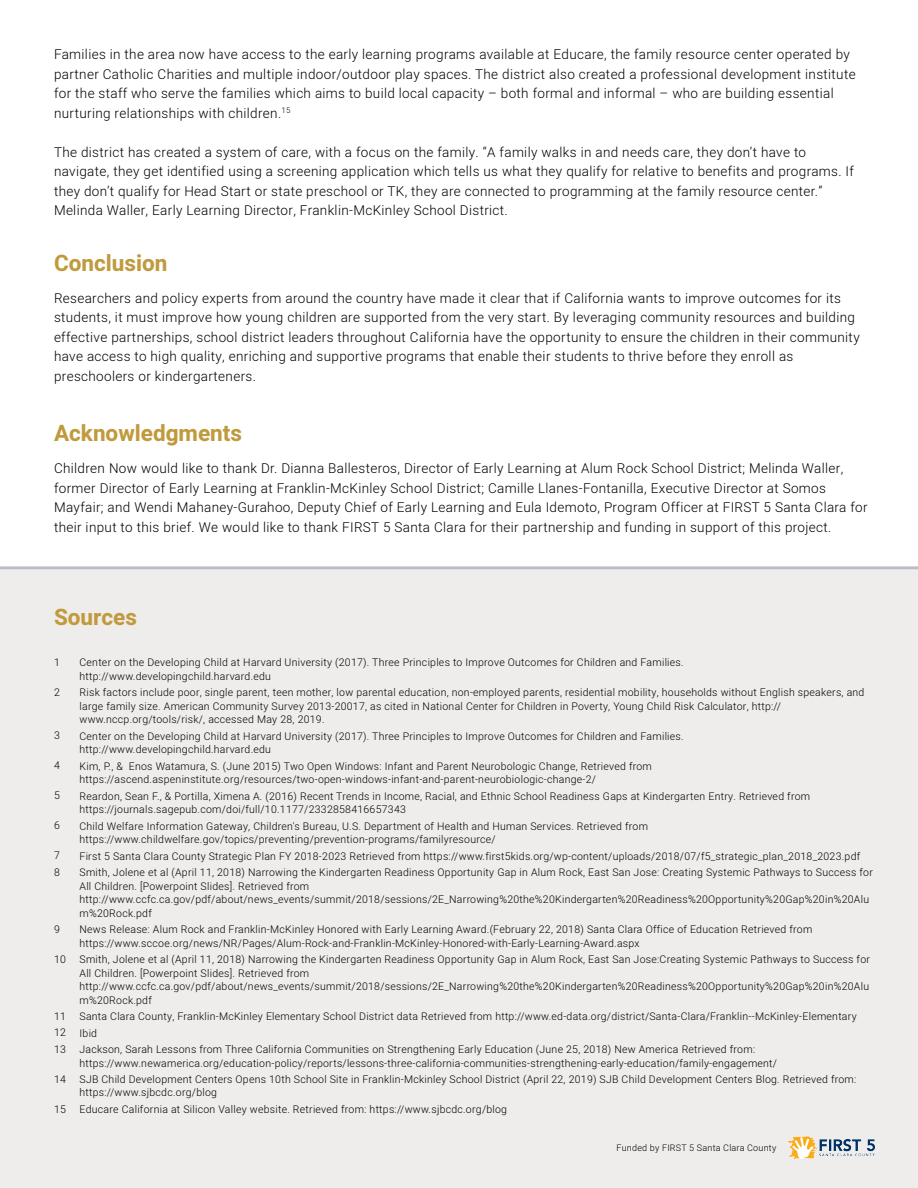
<style>
.page{position:relative;width:918px;height:1188px;background:#fff}
.page>*{position:absolute;margin:0;border:0;box-sizing:border-box;transform-origin:0 0}
.t1{font:700 22.5px "Heebo";color:#c09a3d}
.t2{font:300 13.5px/19.5px "Heebo";letter-spacing:.025em;color:#000}
.t3{font:300 10.5px/13.5px "Heebo";letter-spacing:.025em;color:#000}
.t4{font:300 9px "Heebo";letter-spacing:.025em;color:#000}
</style>
<div class="page">
<div style="left:0;top:568px;width:918px;height:620px;background:#efedeb"></div>
<hr style="left:0;top:566px;width:918px;height:3px;background:#232458">
<img style="left:789px;top:1137px;width:86px;height:22px">
<p class="t2" style="left:54px;top:44px;width:803px">Families in the area now have access to the early learning programs available at Educare, the family resource center operated by partner Catholic Charities and multiple indoor/outdoor play spaces. The district also created a professional development institute for the staff who serve the families which aims to build local capacity – both formal and informal – who are building essential nurturing relationships with children.<sup>15</sup></p>
<p class="t2" style="left:54px;top:142px;width:802px">The district has created a system of care, with a focus on the family. “A family walks in and needs care, they don’t have to navigate, they get identified using a screening application which tells us what they qualify for relative to benefits and programs. If they don’t qualify for Head Start or state preschool or TK, they are connected to programming at the family resource center.” Melinda Waller, Early Learning Director, Franklin-McKinley School District.</p>
<h1 class="t1" style="left:54px;top:247px;width:115px">Conclusion</h1>
<p class="t2" style="left:54px;top:288px;width:807px">Researchers and policy experts from around the country have made it clear that if California wants to improve outcomes for its students, it must improve how young children are supported from the very start. By leveraging community resources and building effective partnerships, school district leaders throughout California have the opportunity to ensure the children in their community have access to high quality, enriching and supportive programs that enable their students to thrive before they enroll as preschoolers or kindergarteners.</p>
<h1 class="t1" style="left:54px;top:418px;width:190px">Acknowledgments</h1>
<p class="t2" style="left:54px;top:458px;width:815px">Children Now would like to thank Dr. Dianna Ballesteros, Director of Early Learning at Alum Rock School District; Melinda Waller, former Director of Early Learning at Franklin-McKinley School District; Camille Llanes-Fontanilla, Executive Director at Somos Mayfair; and Wendi Mahaney-Gurahoo, Deputy Chief of Early Learning and Eula Idemoto, Program Officer at FIRST 5 Santa Clara for their input to this brief. We would like to thank FIRST 5 Santa Clara for their partnership and funding in support of this project.</p>
<h1 class="t1" style="left:54px;top:601px;width:84px">Sources</h1>
<p class="t3" style="left:54px;top:655px;width:7px">1</p>
<p class="t3" style="left:54px;top:685px;width:7px">2</p>
<p class="t3" style="left:54px;top:729px;width:7px">3</p>
<p class="t3" style="left:54px;top:759px;width:7px">4</p>
<p class="t3" style="left:54px;top:789px;width:7px">5</p>
<p class="t3" style="left:54px;top:819px;width:7px">6</p>
<p class="t3" style="left:54px;top:847px;width:7px;line-height:16.5px">7<br>8</p>
<p class="t3" style="left:54px;top:922px;width:7px">9</p>
<p class="t3" style="left:54px;top:952px;width:13px">10</p>
<p class="t3" style="left:54px;top:1008px;width:13px;line-height:16.5px;text-align:justify">11<br>12<br>13</p>
<p class="t3" style="left:54px;top:1072px;width:13px">14</p>
<p class="t3" style="left:54px;top:1102px;width:13px">15</p>
<p class="t3" style="left:80px;top:655px;width:606px">Center on the Developing Child at Harvard University (2017). Three Principles to Improve Outcomes for Children and Families. http://www.developingchild.harvard.edu</p>
<p class="t3" style="left:80px;top:685px;width:786px">Risk factors include poor, single parent, teen mother, low parental education, non-employed parents, residential mobility, households without English speakers, and large family size. American Community Survey 2013-20017, as cited in National Center for Children in Poverty, Young Child Risk Calculator, http:// www.nccp.org/tools/risk/, accessed May 28, 2019.</p>
<p class="t3" style="left:80px;top:729px;width:606px">Center on the Developing Child at Harvard University (2017). Three Principles to Improve Outcomes for Children and Families. http://www.developingchild.harvard.edu</p>
<p class="t3" style="left:80px;top:759px;width:574px">Kim, P., &amp; Enos Watamura, S. (June 2015) Two Open Windows: Infant and Parent Neurobologic Change, Retrieved from https://ascend.aspeninstitute.org/resources/two-open-windows-infant-and-parent-neurobiologic-change-2/</p>
<p class="t3" style="left:80px;top:789px;width:732px">Reardon, Sean F., &amp; Portilla, Ximena A. (2016) Recent Trends in Income, Racial, and Ethnic School Readiness Gaps at Kindergarten Entry. Retrieved from https://journals.sagepub.com/doi/full/10.1177/2332858416657343</p>
<p class="t3" style="left:80px;top:819px;width:570px">Child Welfare Information Gateway, Children's Bureau, U.S. Department of Health and Human Services. Retrieved from https://www.childwelfare.gov/topics/preventing/prevention-programs/familyresource/</p>
<p class="t3" style="left:80px;top:847px;width:795px;line-height:16.5px">First 5 Santa Clara County Strategic Plan FY 2018-2023 Retrieved from https://www.first5kids.org/wp-content/uploads/2018/07/f5_strategic_plan_2018_2023.pdf<br>Smith, Jolene et al (April 11, 2018) Narrowing the Kindergarten Readiness Opportunity Gap in Alum Rock, East San Jose: Creating Systemic Pathways to Success for</p>
<p class="t3" style="left:80px;top:879px;width:791px">All Children. [Powerpoint Slides]. Retrieved from http://www.ccfc.ca.gov/pdf/about/news_events/summit/2018/sessions/2E_Narrowing%20the%20Kindergarten%20Readiness%20Opportunity%20Gap%20in%20Alu m%20Rock.pdf</p>
<p class="t3" style="left:80px;top:922px;width:734px">News Release: Alum Rock and Franklin-McKinley Honored with Early Learning Award.(February 22, 2018) Santa Clara Office of Education Retrieved from https://www.sccoe.org/news/NR/Pages/Alum-Rock-and-Franklin-McKinley-Honored-with-Early-Learning-Award.aspx</p>
<p class="t3" style="left:80px;top:952px;width:792px">Smith, Jolene et al (April 11, 2018) Narrowing the Kindergarten Readiness Opportunity Gap in Alum Rock, East San Jose:Creating Systemic Pathways to Success for All Children. [Powerpoint Slides]. Retrieved from http://www.ccfc.ca.gov/pdf/about/news_events/summit/2018/sessions/2E_Narrowing%20the%20Kindergarten%20Readiness%20Opportunity%20Gap%20in%20Alu m%20Rock.pdf</p>
<p class="t3" style="left:80px;top:1008px;width:779px;line-height:16.5px">Santa Clara County, Franklin-McKinley Elementary School District data Retrieved from http://www.ed-data.org/district/Santa-Clara/Franklin--McKinley-Elementary<br>Ibid<br>Jackson, Sarah Lessons from Three California Communities on Strengthening Early Education (June 25, 2018) New America Retrieved from:</p>
<p class="t3" style="left:80px;top:1054px;width:778px;line-height:16.5px">https://www.newamerica.org/education-policy/reports/lessons-three-california-communities-strengthening-early-education/family-engagement/<br>SJB Child Development Centers Opens 10th School Site in Franklin-Mckinley School District (April 22, 2019) SJB Child Development Centers Blog. Retrieved from:</p>
<p class="t3" style="left:80px;top:1084px;width:429px;line-height:16.5px">https://www.sjbcdc.org/blog<br>Educare California at Silicon Valley website. Retrieved from: https://www.sjbcdc.org/blog</p>
<p class="t4" style="left:617px;top:1141px;width:161px">Funded by FIRST 5 Santa Clara County</p>
</div>
